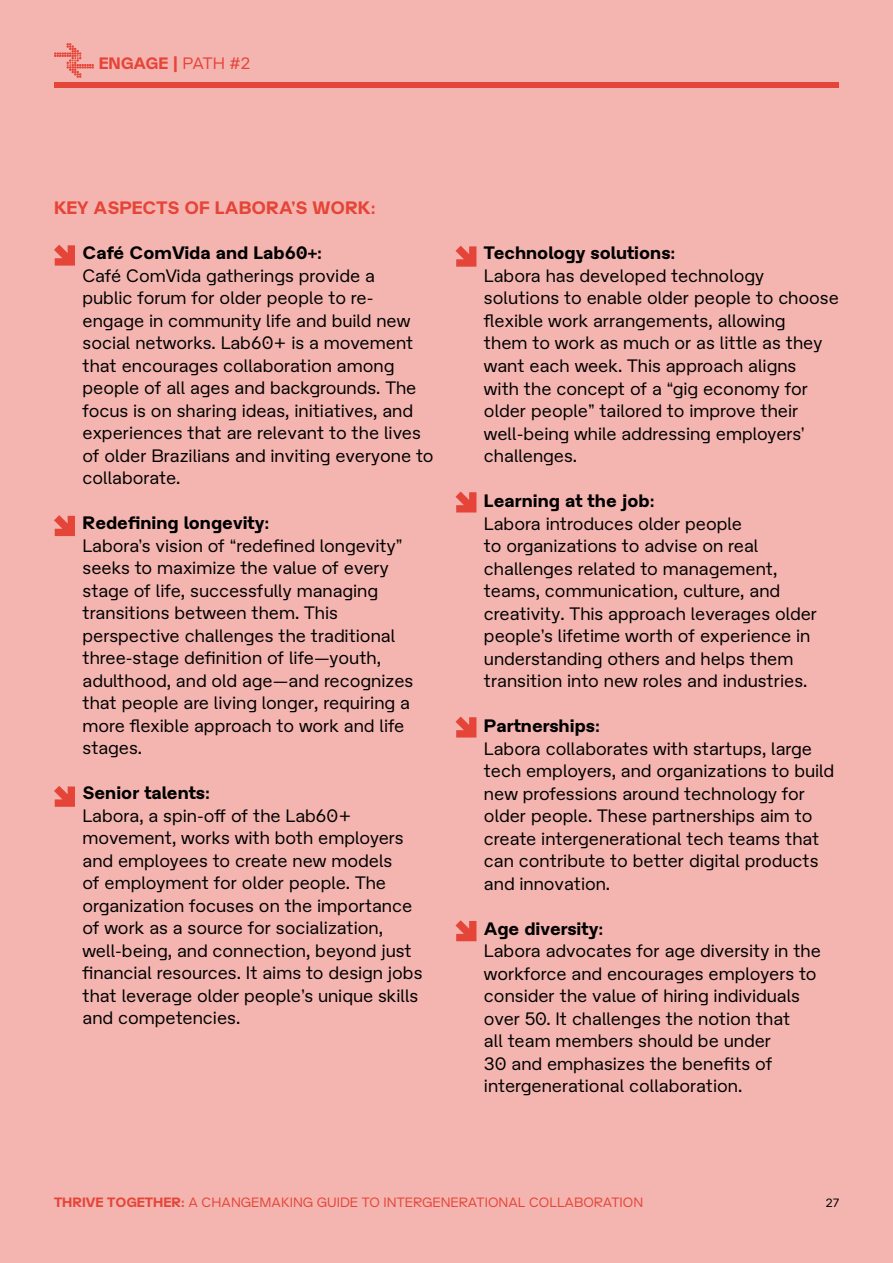
<style>
.page{position:relative;width:893px;height:1263px;background:#f4b5b0}
.page>*{position:absolute;margin:0;border:0;box-sizing:border-box;transform-origin:0 0}
.t1{font:18px/22.5px "Afflictis";color:#000}
.t2{font:700 18px "Afflictis";color:#000}
.t3{font:700 18px "Afflictis";color:#e54538}
.t4{font:700 16.5px "Afflictis";color:#e54538}
.t5{font:13.5px "Afflictis";color:#e54538}
.t6{font:12px "Afflictis";color:#000}
.s1{font-weight:400}
.s2{font-weight:700}
</style>
<div class="page">
<div style="left:54px;top:82px;width:785px;height:6px;background:#e54538"></div>
<svg style="left:54px;top:43px;width:40px;height:35px"></svg>
<svg style="left:54px;top:245px;width:21px;height:21px"></svg>
<svg style="left:54px;top:515px;width:21px;height:21px"></svg>
<svg style="left:54px;top:786px;width:21px;height:21px"></svg>
<svg style="left:455px;top:246px;width:21px;height:21px"></svg>
<svg style="left:455px;top:920px;width:21px;height:21px"></svg>
<svg style="left:455px;top:716px;width:21px;height:21px"></svg>
<svg style="left:455px;top:491px;width:21px;height:21px"></svg>
<p class="t4" style="left:99px;top:52px;width:153px">ENGAGE | <span class="s1">PATH #2</span></p>
<p class="t3" style="left:54px;top:196px;width:323px">KEY ASPECTS OF LABORA’S WORK:</p>
<p class="t2" style="left:82px;top:241px;width:241px">Café ComVida and Lab60+:</p>
<p class="t1" style="left:82px;top:264px;width:353px">Café ComVida gatherings provide a<br>public forum for older people to re&shy;engage in community life and build new social networks. Lab60+ is a movement that encourages collaboration among people of all ages and backgrounds. The focus is on sharing ideas, initiatives, and experiences that are relevant to the lives of older Brazilians and inviting everyone to collaborate.</p>
<p class="t2" style="left:82px;top:511px;width:189px">Redefining longevity:</p>
<p class="t1" style="left:82px;top:534px;width:332px">Labora’s vision of “redefined longevity” seeks to maximize the value of every stage of life, successfully managing transitions between them. This perspective challenges the traditional three-stage definition of life—youth, adulthood, and old age—and recognizes that people are living longer, requiring a more flexible approach to work and life stages.</p>
<p class="t2" style="left:82px;top:781px;width:129px">Senior talents:</p>
<p class="t1" style="left:82px;top:804px;width:341px">Labora, a spin-off of the Lab60+ movement, works with both employers and employees to create new models<br>of employment for older people. The organization focuses on the importance of work as a source for socialization, well-being, and connection, beyond just financial resources. It aims to design jobs that leverage older people’s unique skills and competencies.</p>
<p class="t2" style="left:484px;top:241px;width:193px">Technology solutions:</p>
<p class="t1" style="left:484px;top:264px;width:356px">Labora has developed technology solutions to enable older people to choose flexible work arrangements, allowing<br>them to work as much or as little as they want each week. This approach aligns<br>with the concept of a “gig economy for older people” tailored to improve their well-being while addressing employers’ challenges.</p>
<p class="t2" style="left:484px;top:489px;width:172px">Learning at the job:</p>
<p class="t1" style="left:484px;top:511px;width:335px">Labora introduces older people<br>to organizations to advise on real challenges related to management, teams, communication, culture, and creativity. This approach leverages older people’s lifetime worth of experience in understanding others and helps them transition into new roles and industries.</p>
<p class="t2" style="left:484px;top:714px;width:118px">Partnerships:</p>
<p class="t1" style="left:484px;top:736px;width:352px">Labora collaborates with startups, large tech employers, and organizations to build new professions around technology for older people. These partnerships aim to create intergenerational tech teams that can contribute to better digital products and innovation.</p>
<p class="t2" style="left:484px;top:916px;width:121px">Age diversity:</p>
<p class="t1" style="left:484px;top:939px;width:338px">Labora advocates for age diversity in the workforce and encourages employers to consider the value of hiring individuals over 50. It challenges the notion that<br>all team members should be under<br>30 and emphasizes the benefits of intergenerational collaboration.</p>
<p class="t5" style="left:54px;top:1194px;width:591px"><span class="s2">THRIVE TOGETHER:</span> A CHANGEMAKING GUIDE TO INTERGENERATIONAL COLLABORATION</p>
<p class="t6" style="left:826px;top:1195px;width:15px">27</p>
</div>
